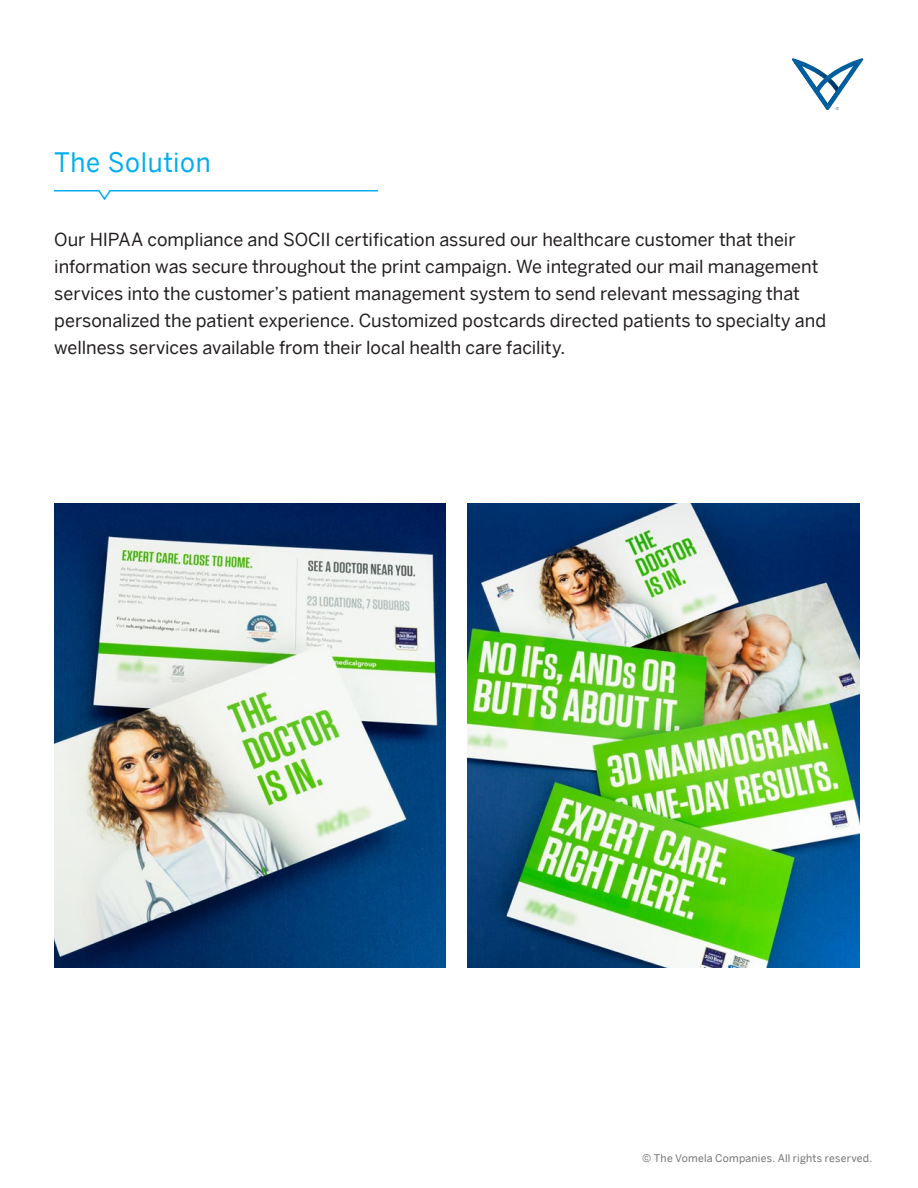
<style>
.page{position:relative;width:918px;height:1188px;background:#fff}
.page>*{position:absolute;margin:0;border:0;box-sizing:border-box;transform-origin:0 0}
.t1{font:26.85px "Benton Sans";letter-spacing:.025em;color:#00aeef;scale:.95 1}
.Body_2{font:18px/27px "Benton Sans";letter-spacing:-.005em;color:#231f20}
.t2{font:10.5px "Benton Sans";letter-spacing:.02em;color:#717074}
</style>
<div class="page">
<svg style="left:54px;top:190px;width:324px;height:11px"></svg>
<svg style="left:791px;top:58px;width:72px;height:52px"></svg>
<img style="left:468px;top:503px;width:391px;height:465px">
<img style="left:54px;top:503px;width:392px;height:465px">
<p class="t1" style="left:54px;top:147px;width:166px">The Solution</p>
<p class="Body_2" style="left:54px;top:225px;width:773px">Our HIPAA compliance and SOCII certification assured our healthcare customer that their information was secure throughout the print campaign. We integrated our mail management services into the customer’s patient management system to send relevant messaging that personalized the patient experience. Customized postcards directed patients to specialty and wellness services available from their local health care facility.</p>
<p class="t2" style="left:642px;top:1152px;width:231px">© The Vomela Companies. All rights reserved.</p>
</div>
